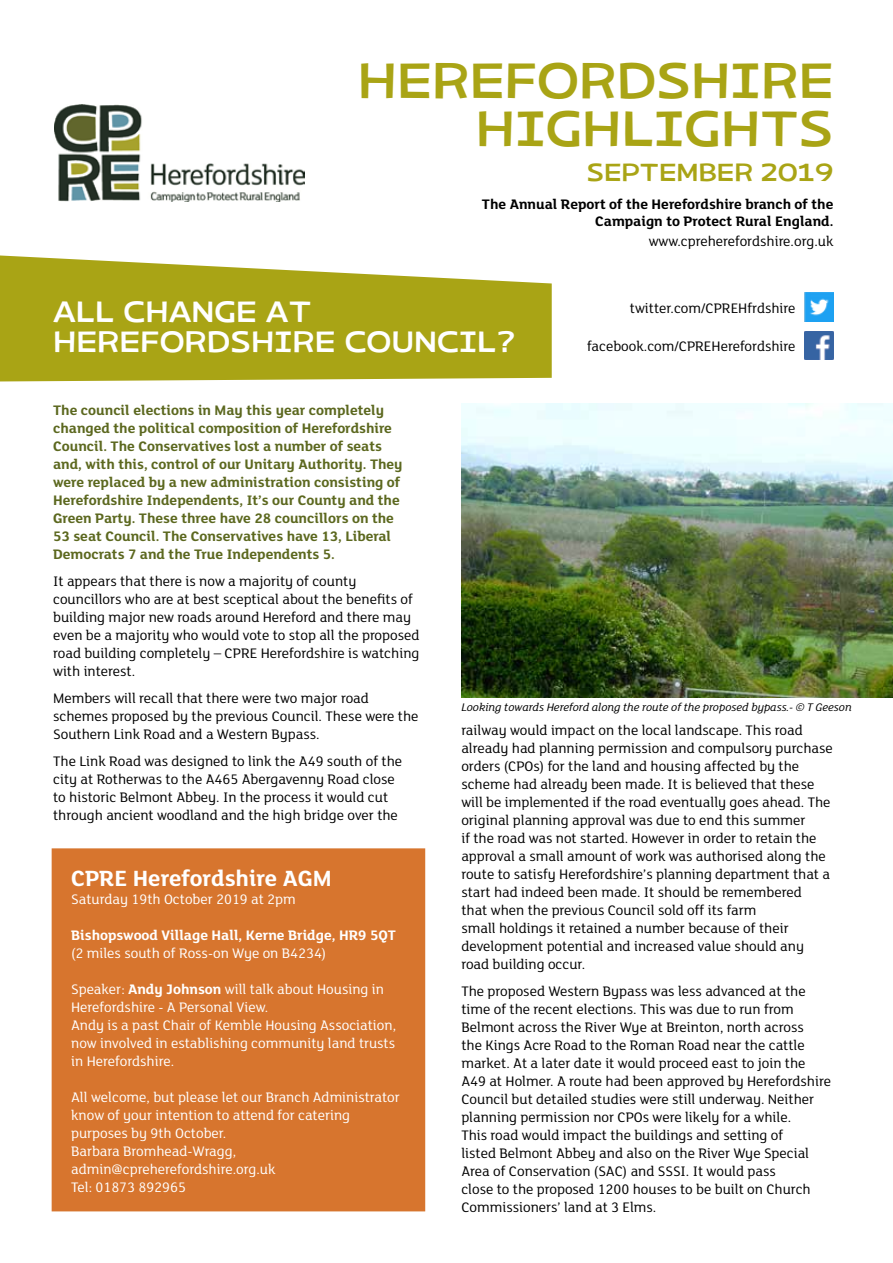
<style>
.page{position:relative;width:893px;height:1263px;background:#fff}
.page>*{position:absolute;margin:0;border:0;box-sizing:border-box;transform-origin:0 0}
.t1{font:48px/48px "Rustic Open";color:#a9a415;text-align:right}
.t2{font:28.5px/30px "Rustic Open";color:#fff}
.t3{font:700 24px "FS Lola";color:#fff}
.t4{font:24px "Rustic Open";color:#a9a415}
.t5{font:15px/18px "FS Lola";color:#000}
.t6{font:15px/18px "FS Lola";color:#fff}
.t7{font:700 15px/18px "FS Lola";color:#5c681f}
.t8{font:700 15px/16.5px "FS Lola";color:#000;text-align:right}
.t9{font:700 15px "FS Lola";color:#fff}
.t10{font:italic 12px "FS Lola";color:#000}
.s1{font-weight:700}
</style>
<div class="page">
<img style="left:54px;top:104px;width:251px;height:98px">
<img style="left:461px;top:404px;width:432px;height:293px">
<img style="left:805px;top:293px;width:28px;height:29px">
<img style="left:805px;top:331px;width:28px;height:29px">
<svg style="left:0;top:255px;width:552px;height:126px;background:#b3af32"></svg>
<div style="left:52px;top:849px;width:372px;height:362px;background:#d7752e"></div>
<div style="left:52px;top:848px;width:373px;height:363px;border:2px solid #d7752e"></div>
<h1 class="t1" style="left:358px;top:59px;width:477px">HEREFORDSHIRE<br>HIGHLIGHTS</h1>
<h3 class="t4" style="left:587px;top:161px;width:248px">SEPTEMBER 2019</h3>
<p class="t8" style="left:482px;top:195px;width:353px">The Annual Report of the Herefordshire branch of the<br>Campaign to Protect Rural England.</p>
<h2 class="t2" style="left:53px;top:298px;width:464px">ALL CHANGE AT<br>HEREFORDSHIRE COUNCIL?</h2>
<p class="t5" style="left:649px;top:232px;width:186px">www.cpreherefordshire.org.uk</p>
<p class="t5" style="left:630px;top:299px;width:167px">twitter.com/CPREHfrdshire</p>
<p class="t5" style="left:587px;top:337px;width:210px">facebook.com/CPREHerefordshire</p>
<p class="t7" style="left:53px;top:401px;width:351px">The council elections in May this year completely changed the political composition of Herefordshire Council. The Conservatives lost a number of seats and, with this, control of our Unitary Authority. They were replaced by a new administration consisting of Herefordshire Independents, It’s our County and the Green Party. These three have 28 councillors on the 53 seat Council. The Conservatives have 13, Liberal Democrats 7 and the True Independents 5.</p>
<p class="t5" style="left:53px;top:572px;width:368px">It appears that there is now a majority of county councillors who are at best sceptical about the benefits of building major new roads around Hereford and there may even be a majority who would vote to stop all the proposed road building completely – CPRE Herefordshire is watching with interest.</p>
<p class="t5" style="left:53px;top:689px;width:367px">Members will recall that there were two major road schemes proposed by the previous Council. These were the<br>Southern Link Road and a Western Bypass.</p>
<p class="t5" style="left:53px;top:752px;width:351px">The Link Road was designed to link the A49 south of the city at Rotherwas to the A465 Abergavenny Road close to historic Belmont Abbey. In the process it would cut through ancient woodland and the high bridge over the</p>
<h3 class="t3" style="left:71px;top:861px;width:262px">CPRE Herefordshire AGM</h3>
<p class="t6" style="left:71px;top:889px;width:226px">Saturday 19th October 2019 at 2pm</p>
<p class="t9" style="left:71px;top:925px;width:326px">Bishopswood Village Hall, Kerne Bridge, HR9 5QT</p>
<p class="t6" style="left:71px;top:943px;width:257px">(2 miles south of Ross-on Wye on B4234)</p>
<p class="t6" style="left:71px;top:979px;width:326px">Speaker: <span class="s1">Andy Johnson</span> will talk about Housing in Herefordshire - A Personal View.<br>Andy is a past Chair of Kemble Housing Association, now involved in establishing community land trusts in Herefordshire.</p>
<p class="t6" style="left:71px;top:1087px;width:330px">All welcome, but please let our Branch Administrator know of your intention to attend for catering purposes by 9th October.<br>Barbara Bromhead-Wragg, admin@cpreherefordshire.org.uk<br>Tel: 01873 892965</p>
<p class="t10" style="left:461px;top:699px;width:392px">Looking towards Hereford along the route of the proposed bypass.- © T Geeson</p>
<p class="t5" style="left:461px;top:720px;width:373px">railway would impact on the local landscape. This road already had planning permission and compulsory purchase orders (CPOs) for the land and housing affected by the scheme had already been made. It is believed that these will be implemented if the road eventually goes ahead. The original planning approval was due to end this summer<br>if the road was not started. However in order to retain the approval a small amount of work was authorised along the route to satisfy Herefordshire’s planning department that a start had indeed been made. It should be remembered<br>that when the previous Council sold off its farm<br>small holdings it retained a number because of their development potential and increased value should any road building occur.</p>
<p class="t5" style="left:461px;top:981px;width:371px">The proposed Western Bypass was less advanced at the time of the recent elections. This was due to run from Belmont across the River Wye at Breinton, north across<br>the Kings Acre Road to the Roman Road near the cattle market. At a later date it would proceed east to join the A49 at Holmer. A route had been approved by Herefordshire Council but detailed studies were still underway. Neither planning permission nor CPOs were likely for a while.<br>This road would impact the buildings and setting of<br>listed Belmont Abbey and also on the River Wye Special Area of Conservation (SAC) and SSSI. It would pass<br>close to the proposed 1200 houses to be built on Church Commissioners’ land at 3 Elms.</p>
</div>
